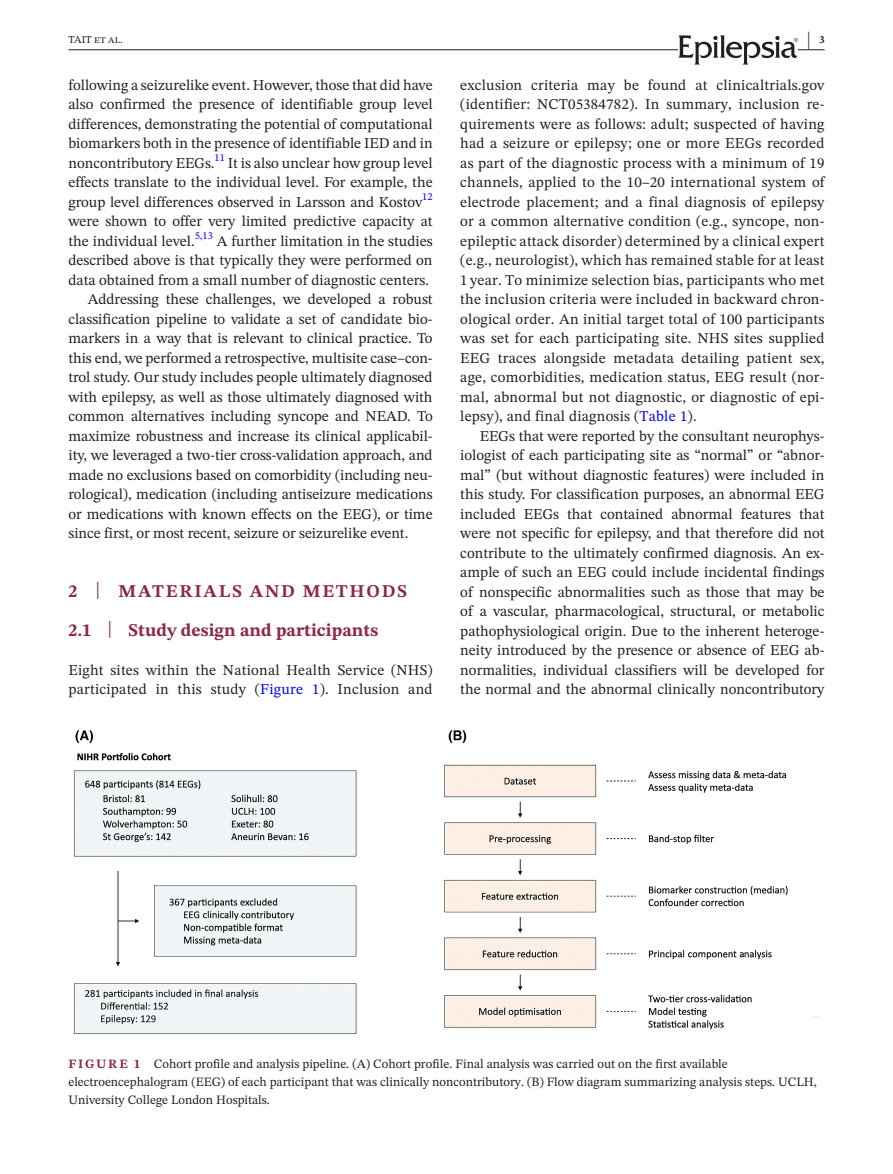
<style>
.page{position:relative;width:893px;height:1174px;background:#fff}
.page>*{position:absolute;margin:0;border:0;box-sizing:border-box;transform-origin:0 0}
.t1{font:700 21px "STIX Two Text";color:#231f20;scale:.42 1}
.t2{font:700 18px/39px "STIX Two Text";color:#8c284e}
.t3{font:15px/19.5px "STIX Two Text";letter-spacing:-.005em;color:#231f20;text-align:justify}
.t4{font:15px/19.5px "STIX Two Text";letter-spacing:.015em;color:#231f20}
.t5{font:12.75px/18px "STIX Two Text";color:#231f20}
.t6{font:10.5px "STIX Two Text";color:#231f20}
.t7{font:10.5px "STIX Two Text";color:#00f}
.t8{font:700 10.5px "STIX Two Text";color:#231f20}
.s1{color:#00f}
.s2{font-weight:400;font-size:23.7px}
.s3{font-weight:700;color:#8c284e}
</style>
<div class="page">
<hr style="left:68px;top:49px;width:756px;height:1px;background:#231f20">
<svg style="left:678px;top:35px;width:120px;height:30px"></svg>
<img style="left:73px;top:730px;width:746px;height:304px">
<h1 class="t1" style="left:807px;top:24px;width:8px">|</h1>
<p class="t6" style="left:68px;top:32px;width:56px">TAIT et al.</p>
<p class="t8" style="left:819px;top:32px;width:7px">3</p>
<p class="t3" style="left:68px;top:75px;width:366px">following a seizurelike event. However, those that did have also confirmed the presence of identifiable group level differences, demonstrating the potential of computational biomarkers both in the presence of identifiable IED and in noncontributory EEGs.</p>
<p class="t3" style="left:460px;top:75px;width:366px">exclusion criteria may be found at clinicaltrials.gov (identifier: NCT05384782). In summary, inclusion re&shy;quirements were as follows: adult; suspected of having had a seizure or epilepsy; one or more EEGs recorded as part of the diagnostic process with a minimum of 19 channels, applied to the 10–20 international system of electrode placement; and a final diagnosis of epilepsy or a common alternative condition (e.g., syncope, non&shy;epileptic attack disorder) determined by a clinical expert (e.g., neurologist), which has remained stable for at least 1 year. To minimize selection bias, participants who met the inclusion criteria were included in backward chron&shy;ological order. An initial target total of 100 participants was set for each participating site. NHS sites supplied EEG traces alongside metadata detailing patient sex, age, comorbidities, medication status, EEG result (nor&shy;mal, abnormal but not diagnostic, or diagnostic of epi&shy;lepsy), and final diagnosis (<span class="s1">Table 1</span>).</p>
<p class="t3" style="left:460px;top:426px;width:366px;text-indent:19px">EEGs that were reported by the consultant neurophys&shy;iologist of each participating site as “normal” or “abnor&shy;mal” (but without diagnostic features) were included in this study. For classification purposes, an abnormal EEG included EEGs that contained abnormal features that were not specific for epilepsy, and that therefore did not contribute to the ultimately confirmed diagnosis. An ex&shy;ample of such an EEG could include incidental findings of nonspecific abnormalities such as those that may be of a vascular, pharmacological, structural, or metabolic pathophysiological origin. Due to the inherent heteroge&shy;neity introduced by the presence or absence of EEG ab&shy;normalities, individual classifiers will be developed for the normal and the abnormal clinically noncontributory</p>
<p class="t7" style="left:215px;top:150px;width:12px">11</p>
<p class="t3" style="left:68px;top:153px;width:366px;text-indent:159px">It is also unclear how group level effects translate to the individual level. For example, the group level differences observed in Larsson and Kostov</p>
<p class="t7" style="left:422px;top:189px;width:12px">12</p>
<p class="t3" style="left:68px;top:211px;width:366px">were shown to offer very limited predictive capacity at the individual level.</p>
<p class="t7" style="left:195px;top:228px;width:20px">5,13</p>
<p class="t3" style="left:217px;top:231px;width:217px">A further limitation in the studies</p>
<p class="t3" style="left:68px;top:250px;width:366px">described above is that typically they were performed on</p>
<p class="t3" style="left:68px;top:270px;width:362px">data obtained from a small number of diagnostic centers.</p>
<p class="t3" style="left:88px;top:289px;width:346px">Addressing these challenges, we developed a robust</p>
<p class="t3" style="left:68px;top:309px;width:366px">classification pipeline to validate a set of candidate bio-</p>
<p class="t3" style="left:68px;top:328px;width:366px">markers in a way that is relevant to clinical practice. To</p>
<p class="t3" style="left:68px;top:348px;width:366px">this end, we performed a retrospective, multisite case–con-</p>
<p class="t3" style="left:68px;top:367px;width:366px">trol study. Our study includes people ultimately diagnosed</p>
<p class="t3" style="left:68px;top:387px;width:366px">with epilepsy, as well as those ultimately diagnosed with</p>
<p class="t3" style="left:68px;top:406px;width:366px">common alternatives including syncope and NEAD. To</p>
<p class="t3" style="left:68px;top:426px;width:366px">maximize robustness and increase its clinical applicabil-</p>
<p class="t3" style="left:68px;top:445px;width:366px">ity, we leveraged a two-tier cross-validation approach, and</p>
<p class="t3" style="left:68px;top:465px;width:366px">made no exclusions based on comorbidity (including neu-</p>
<p class="t3" style="left:68px;top:484px;width:366px">rological), medication (including antiseizure medications</p>
<p class="t3" style="left:68px;top:504px;width:366px">or medications with known effects on the EEG), or time</p>
<p class="t3" style="left:68px;top:523px;width:341px">since first, or most recent, seizure or seizurelike event.</p>
<p class="t2" style="left:68px;top:572px;width:340px">2 <span class="s2">|</span> MATERIALS AND METHODS<br>2.1 <span class="s2">|</span> Study design and participants</p>
<p class="t4" style="left:68px;top:660px;width:366px">Eight sites within the National Health Service (NHS) participated in this study (<span class="s1">Figure 1</span>). Inclusion and</p>
<p class="t5" style="left:68px;top:1054px;width:750px"><span class="s3">FIGURE 1</span> Cohort profile and analysis pipeline. (A) Cohort profile. Final analysis was carried out on the first available electroencephalogram (EEG) of each participant that was clinically noncontributory. (B) Flow diagram summarizing analysis steps. UCLH,<br>University College London Hospitals.</p>
</div>
